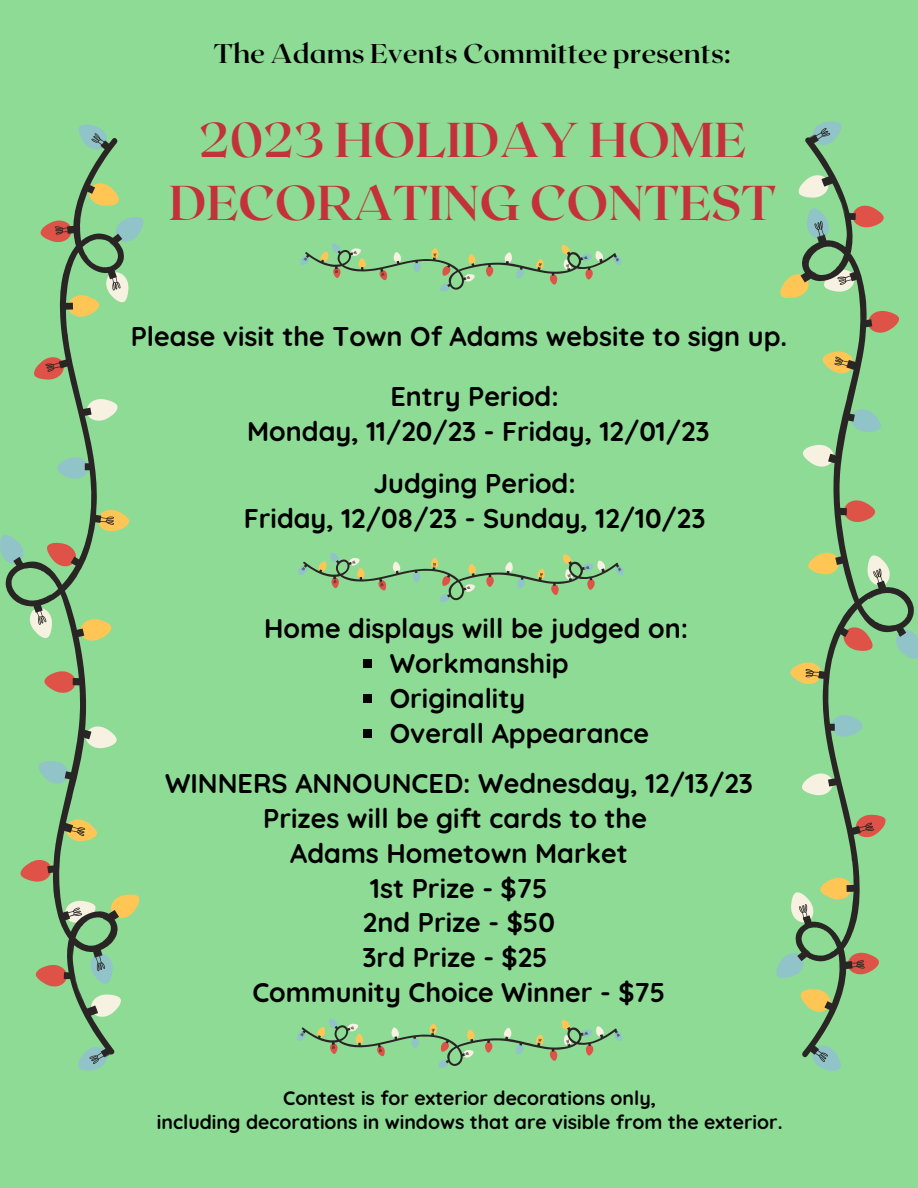
<style>
.page{position:relative;width:918px;height:1188px;background:#8ddb95}
.page>*{position:absolute;margin:0;border:0;box-sizing:border-box;transform-origin:0 0}
.t1{font:700 48.75px/63px "Roxborough CF";color:#c4313a;text-align:center}
.t2{font:700 27px "Quicksand";color:#000}
.t3{font:700 27px "Roxborough CF";color:#000}
.t4{font:700 19.5px "Quicksand";color:#000}
</style>
<div class="page">
<svg style="left:297px;top:1018px;width:325px;height:50px"></svg>
<svg style="left:298px;top:553px;width:326px;height:49px"></svg>
<svg style="left:301px;top:243px;width:320px;height:49px"></svg>
<svg style="left:0;top:124px;width:144px;height:947px"></svg>
<svg style="left:6px;top:138px;width:118px;height:920px"></svg>
<svg style="left:776px;top:121px;width:142px;height:950px"></svg>
<svg style="left:795px;top:134px;width:119px;height:924px"></svg>
<div style="left:363px;top:659px;width:9px;height:9px;background:#000"></div>
<div style="left:363px;top:694px;width:9px;height:9px;background:#000"></div>
<div style="left:363px;top:729px;width:9px;height:9px;background:#000"></div>
<p class="t3" style="left:214px;top:36px;width:519px">The Adams Events Committee presents:</p>
<p class="t1" style="left:169px;top:106px;width:609px">2023 HOLIDAY HOME<br>DECORATING CONTEST</p>
<p class="t2" style="left:131px;top:319px;width:658px">Please visit the Town Of Adams website to sign up.</p>
<p class="t2" style="left:390px;top:379px;width:170px">Entry Period:</p>
<p class="t2" style="left:247px;top:414px;width:464px">Monday, 11/20/23 - Friday, 12/01/23</p>
<p class="t2" style="left:373px;top:466px;width:204px">Judging Period:</p>
<p class="t2" style="left:244px;top:501px;width:463px">Friday, 12/08/23 - Sunday, 12/10/23</p>
<p class="t2" style="left:264px;top:611px;width:425px">Home displays will be judged on:</p>
<p class="t2" style="left:390px;top:646px;width:180px">Workmanship</p>
<p class="t2" style="left:390px;top:681px;width:137px">Originality</p>
<p class="t2" style="left:390px;top:716px;width:261px">Overall Appearance</p>
<p class="t2" style="left:165px;top:766px;width:589px">WINNERS ANNOUNCED: Wednesday, 12/13/23</p>
<p class="t2" style="left:263px;top:801px;width:385px">Prizes will be gift cards to the</p>
<p class="t2" style="left:290px;top:836px;width:339px">Adams Hometown Market</p>
<p class="t2" style="left:370px;top:871px;width:179px">1st Prize - $75</p>
<p class="t2" style="left:363px;top:905px;width:194px">2nd Prize - $50</p>
<p class="t2" style="left:363px;top:940px;width:187px">3rd Prize - $25</p>
<p class="t2" style="left:252px;top:975px;width:415px">Community Choice Winner - $75</p>
<p class="t4" style="left:283px;top:1085px;width:375px">Contest is for exterior decorations only,</p>
<p class="t4" style="left:157px;top:1110px;width:627px">including decorations in windows that are visible from the exterior.</p>
</div>
